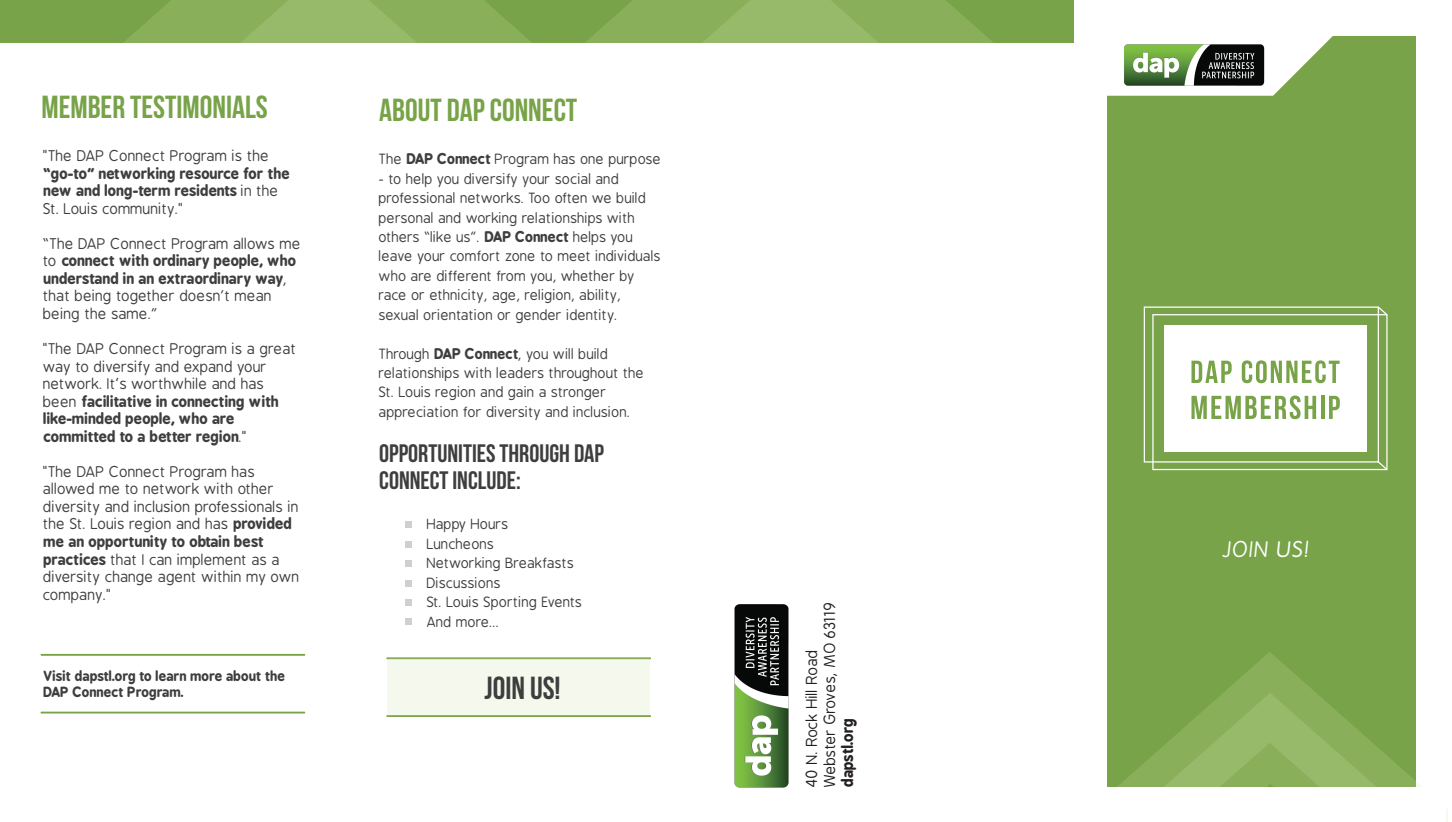
<style>
.page{position:relative;width:1452px;height:822px;background:#fff}
.page>*{position:absolute;margin:0;border:0;box-sizing:border-box;transform-origin:0 0}
.t1{font:700 31.88px "Bebas Neue";color:#78a349}
.t2{font:700 31.88px "Bebas Neue";color:#3e3e3f}
.t3{font:700 25.25px/26.6px "Bebas Neue";color:#3e3e3f}
.t4{font:italic 21.25px "B Preplay";letter-spacing:.06em;color:#fff}
.t5{font:15px/18px "B Preplay";color:#231f20}
.t6{font:700 15px "B Preplay";color:#231f20}
.t7{font:14.62px/17.5px "B Preplay";color:#3e3e3f}
.t8{font:700 14.62px/17.5px "B Preplay";color:#3e3e3f}
.t9{font:14px/19.4px "B Preplay";color:#3e3e3f}
.t10{font:700 13.25px/16px "B Preplay";color:#3e3e3f}
.s1{font-weight:400}
.s2{font-weight:700}
</style>
<div class="page">
<svg style="left:0;top:0;width:342px;height:43px"></svg>
<svg style="left:343px;top:0;width:731px;height:43px;fill:#89af5b"></svg>
<img style="left:734px;top:604px;width:55px;height:184px">
<div style="left:1107px;top:36px;width:308px;height:750px;background:#78a349"></div>
<svg style="left:1107px;top:36px;width:226px;height:60px"></svg>
<div style="left:1143px;top:306px;width:235px;height:156px;border:1px solid #fff"></div>
<div style="left:1152px;top:314px;width:235px;height:156px;border:1px solid #fff"></div>
<div style="left:1164px;top:325px;width:202px;height:127px;background:#fff"></div>
<svg style="left:1376px;top:306px;width:12px;height:10px"></svg>
<svg style="left:1376px;top:460px;width:12px;height:11px"></svg>
<svg style="left:1225px;top:651px;width:191px;height:41px"></svg>
<svg style="left:1119px;top:692px;width:329px;height:129px"></svg>
<img style="left:1113px;top:36px;width:160px;height:59px">
<svg style="left:1191px;top:360px;width:40px;height:23px"></svg>
<svg style="left:1241px;top:360px;width:98px;height:23px"></svg>
<svg style="left:1191px;top:395px;width:124px;height:24px"></svg>
<svg style="left:1321px;top:395px;width:3px;height:24px"></svg>
<svg style="left:1329px;top:395px;width:10px;height:24px"></svg>
<svg style="left:386px;top:657px;width:265px;height:2px"></svg>
<svg style="left:386px;top:715px;width:265px;height:1px"></svg>
<div style="left:387px;top:658px;width:263px;height:57px;background:#f5f9ed"></div>
<div style="left:405px;top:521px;width:7px;height:7px;background:#cfcfcf"></div>
<div style="left:405px;top:540px;width:7px;height:7px;background:#cfcfcf"></div>
<div style="left:405px;top:560px;width:7px;height:6px;background:#cfcfcf"></div>
<div style="left:405px;top:579px;width:7px;height:7px;background:#cfcfcf"></div>
<div style="left:405px;top:599px;width:7px;height:6px;background:#cfcfcf"></div>
<div style="left:405px;top:618px;width:7px;height:7px;background:#cfcfcf"></div>
<div style="left:1074px;top:786px;width:372px;height:35px;background:#fff"></div>
<svg style="left:40px;top:653px;width:265px;height:2px"></svg>
<svg style="left:40px;top:711px;width:265px;height:2px"></svg>
<h1 class="t1" style="left:41px;top:89px;width:228px">MEMBER TESTIMONIALS</h1>
<p class="t7" style="left:44px;top:147px;width:228px">"The DAP Connect Program is the</p>
<p class="t8" style="left:44px;top:164px;width:248px">“go-to” networking resource for the new and long-term residents <span class="s1">in the<br>St. Louis community."</span></p>
<p class="t7" style="left:44px;top:235px;width:259px">“The DAP Connect Program allows me to <span class="s2">connect with ordinary people, who understand in an extraordinary way</span>, that being together doesn’t mean being the same.”</p>
<p class="t7" style="left:44px;top:340px;width:255px">"The DAP Connect Program is a great way to diversify and expand your network. It's worthwhile and has been <span class="s2">facilitative in connecting with like-minded people, who are committed to a better region</span>."</p>
<p class="t7" style="left:44px;top:463px;width:258px">"The DAP Connect Program has allowed me to network with other diversity and inclusion professionals in the St. Louis region and has <span class="s2">provided me an opportunity to obtain best practices</span> that I can implement as a diversity change agent within my own company."</p>
<p class="t10" style="left:44px;top:668px;width:243px">Visit dapstl.org to learn more about the<br>DAP Connect Program.</p>
<h1 class="t1" style="left:379px;top:93px;width:199px">ABOUT DAP CONNECT</h1>
<p class="t9" style="left:379px;top:150px;width:284px">The <span class="s2">DAP Connect</span> Program has one purpose</p>
<p class="t9" style="left:379px;top:169px;width:283px">- to help you diversify your social and professional networks. Too often we build personal and working relationships with others “like us”. <span class="s2">DAP Connect</span> helps you leave your comfort zone to meet individuals who are different from you, whether by race or ethnicity, age, religion, ability, sexual orientation or gender identity.</p>
<p class="t9" style="left:379px;top:344px;width:267px">Through <span class="s2">DAP Connect</span>, you will build relationships with leaders throughout the St. Louis region and gain a stronger appreciation for diversity and inclusion.</p>
<h2 class="t3" style="left:379px;top:439px;width:226px">OPPORTUNITIES THROUGH DAP<br>CONNECT INCLUDE:</h2>
<p class="t9" style="left:427px;top:515px;width:157px">Happy Hours<br>Luncheons<br>Networking Breakfasts<br>Discussions<br>St. Louis Sporting Events<br>And more...</p>
<h1 class="t2" style="left:484px;top:670px;width:78px">JOIN US!</h1>
<p class="t5" style="left:803px;top:786px;width:186px;rotate:-90deg">40 N. Rock Hill Road<br>Webster Groves, MO 63119</p>
<p class="t6" style="left:838px;top:786px;width:70px;rotate:-90deg">dapstl.org</p>
<h3 class="t4" style="left:1222px;top:538px;width:88px">JOIN US!</h3>
</div>
